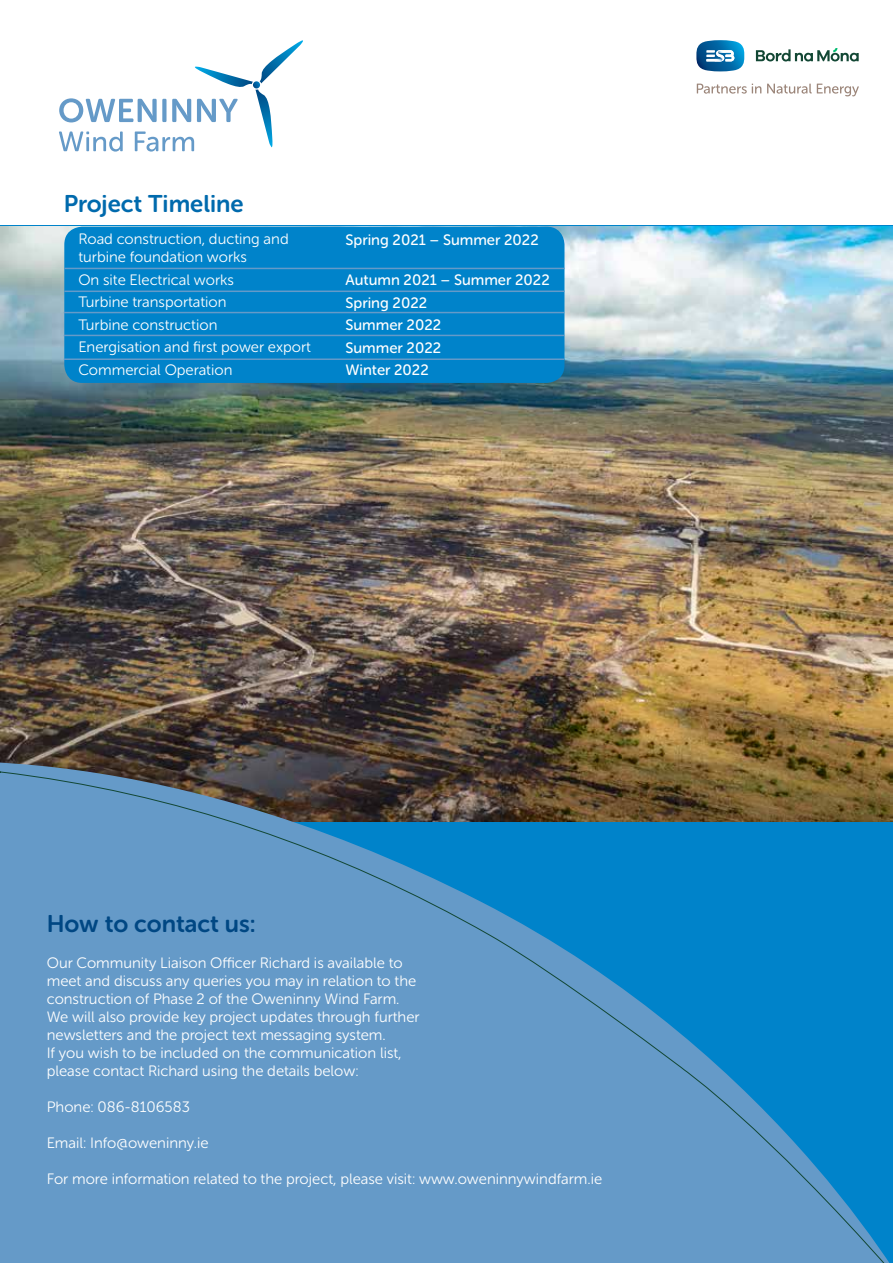
<style>
.page{position:relative;width:893px;height:1263px;background:#fff}
.page>*{position:absolute;margin:0;border:0;box-sizing:border-box;transform-origin:0 0}
.t1{font:24px "Museo Sans Rounded 700";color:#004783}
.t2{font:24px "Museo Sans Rounded 700";color:#006aad}
.t3{font:15px/18px "Museo Sans Rounded 300";color:#fff}
.t4{font:15px/22.5px "Museo Sans Rounded 500";color:#fff}
</style>
<div class="page">
<img style="left:0;top:226px;width:893px;height:502px">
<img style="left:0;top:728px;width:893px;height:43px">
<svg style="left:59px;top:40px;width:244px;height:112px"></svg>
<svg style="left:756px;top:48px;width:103px;height:13px"></svg>
<svg style="left:697px;top:84px;width:64px;height:10px"></svg>
<svg style="left:767px;top:84px;width:92px;height:12px"></svg>
<svg style="left:696px;top:40px;width:48px;height:31px"></svg>
<svg style="left:0;top:771px;width:893px;height:492px;background:#4c8dbb"></svg>
<div style="left:64px;top:227px;width:500px;height:156px;background:#0083ca;border-radius:18px"></div>
<hr style="left:64px;top:268px;width:500px;height:1px;background:#659ac8">
<hr style="left:64px;top:291px;width:500px;height:1px;background:#659ac8">
<hr style="left:64px;top:312px;width:500px;height:1px;background:#659ac8">
<hr style="left:64px;top:335px;width:500px;height:1px;background:#659ac8">
<hr style="left:64px;top:358px;width:500px;height:2px;background:#659ac8">
<h1 class="t2" style="left:64px;top:190px;width:181px">Project Timeline</h1>
<p class="t3" style="left:78px;top:230px;width:212px">Road construction, ducting and turbine foundation works</p>
<p class="t3" style="left:78px;top:269px;width:234px;line-height:22.5px">On site Electrical works<br>Turbine transportation<br>Turbine construction<br>Energisation and first power export<br>Commercial Operation</p>
<p class="t4" style="left:345px;top:228px;width:195px">Spring 2021 – Summer 2022</p>
<p class="t4" style="left:345px;top:269px;width:206px">Autumn 2021 – Summer 2022<br>Spring 2022<br>Summer 2022<br>Summer 2022<br>Winter 2022</p>
<h1 class="t1" style="left:47px;top:911px;width:210px">How to contact us:</h1>
<p class="t3" style="left:47px;top:954px;width:374px">Our Community Liaison Officer Richard is available to meet and discuss any queries you may in relation to the construction of Phase 2 of the Oweninny Wind Farm.<br>We will also provide key project updates through further newsletters and the project text messaging system.<br>If you wish to be included on the communication list, please contact Richard using the details below:</p>
<p class="t3" style="left:47px;top:1098px;width:145px">Phone: 086-8106583</p>
<p class="t3" style="left:47px;top:1134px;width:163px">Email: Info@oweninny.ie</p>
<p class="t3" style="left:47px;top:1170px;width:557px">For more information related to the project, please visit: www.oweninnywindfarm.ie</p>
</div>
